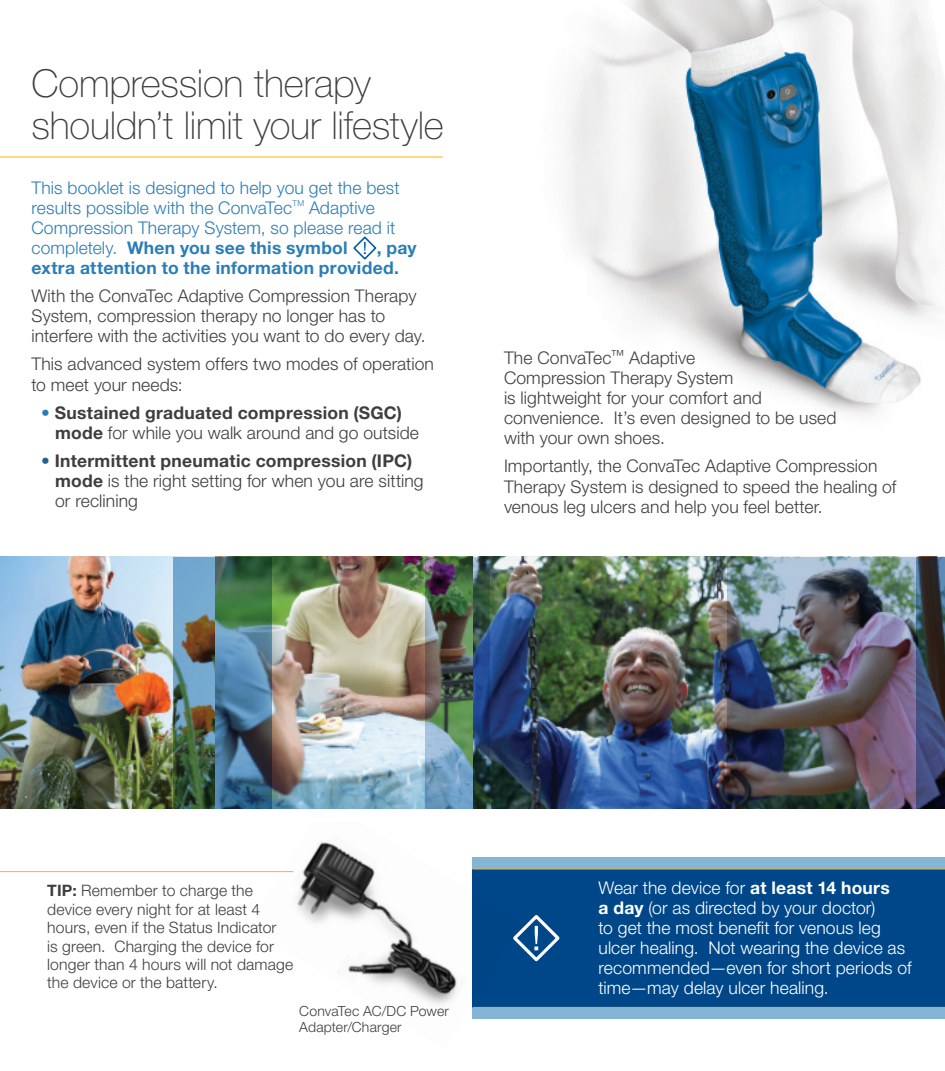
<style>
.page{position:relative;width:945px;height:1071px;background:#fff}
.page>*{position:absolute;margin:0;border:0;box-sizing:border-box;transform-origin:0 0}
.Headline{font:100 38.5px/42px "Helvetica Neue LT Std";letter-spacing:-.005em;color:#3e3e3f}
.Copy{font:300 17.5px/20.1px "Helvetica Neue LT Std";letter-spacing:.005em;color:#3e3e3f}
.Copy-2{font:300 17.5px/20.1px "Helvetica Neue LT Std";letter-spacing:.005em;color:#fff}
.Copy-3{font:300 17.5px/20.1px "Helvetica Neue LT Std";letter-spacing:.005em;color:#2a7eb6}
.Bullets{font:300 17.5px/20.1px "Helvetica Neue LT Std";letter-spacing:.005em;color:#3e3e3f}
.Bullets-2{font:700 17.5px/20.1px "Helvetica Neue LT Std";letter-spacing:.015em;color:#3e3e3f}
.Copy-4{font:700 17.5px/20.1px "Helvetica Neue LT Std";letter-spacing:.015em;color:#2a7eb6}
.Copy-5{font:300 15.75px/18.4px "Helvetica Neue LT Std";letter-spacing:.01em;color:#3e3e3f}
.Copy-6{font:300 14px/15.8px "Helvetica Neue LT Std";letter-spacing:.015em;color:#3e3e3f}
.Copy-7{font:300 8.22px "Helvetica Neue LT Std";color:#2a7eb6}
.s1{font-weight:700}
.s2{font-weight:300;color:#2a7eb6}
.s3{font-weight:300}
.s4{color:#20628f}
</style>
<div class="page">
<img style="left:248px;top:841px;width:275px;height:164px">
<img style="left:567px;top:0;width:376px;height:415px">
<hr style="left:0;top:157px;width:443px;height:1px;background:#faaf18">
<hr style="left:0;top:871px;width:294px;height:1px;background:#faaf18">
<div style="left:472px;top:858px;width:473px;height:161px;background:#85b5d5"></div>
<div style="left:472px;top:869px;width:473px;height:138px;background:#004789"></div>
<hr style="left:472px;top:869px;width:473px;height:1px;background:#faaf18">
<hr style="left:472px;top:1007px;width:473px;height:1px;background:#faaf18">
<img style="left:0;top:557px;width:173px;height:252px">
<img style="left:272px;top:557px;width:455px;height:252px">
<img style="left:173px;top:557px;width:99px;height:252px">
<img style="left:727px;top:557px;width:218px;height:252px">
<img style="left:425px;top:557px;width:65px;height:252px">
<svg style="left:513px;top:915px;width:47px;height:47px"></svg>
<svg style="left:353px;top:236px;width:24px;height:24px"></svg>
<p class="Headline" style="left:32px;top:63px;width:414px">Compression therapy shouldn’t limit your lifestyle</p>
<p class="Copy-3" style="left:32px;top:177px;width:370px">This booklet is designed to help you get the best results possible with the ConvaTec</p>
<p class="Copy-7" style="left:293px;top:198px;width:13px">TM</p>
<p class="Copy-3" style="left:32px;top:197px;width:365px;text-indent:278px">Adaptive<br>Compression Therapy System, so please read it completely. <span class="s1">When you see this symbol</span></p>
<p class="Copy-4" style="left:32px;top:237px;width:387px;text-indent:345px">, pay extra attention to the information provided.</p>
<p class="Copy" style="left:32px;top:286px;width:396px">With the ConvaTec Adaptive Compression Therapy<br>System, compression therapy no longer has to interfere with the activities you want to do every day.</p>
<p class="Copy" style="left:32px;top:354px;width:404px">This advanced system offers two modes of operation to meet your needs:</p>
<p class="Bullets-2" style="left:55px;top:402px;width:365px;text-indent:-14px"><span class="s2">•</span> Sustained graduated compression (SGC) mode <span class="s3">for while you walk around and go outside</span></p>
<p class="Bullets" style="left:55px;top:450px;width:370px;text-indent:-14px"><span class="s4">•</span> <span class="s1">Intermittent pneumatic compression (IPC) mode</span> is the right setting for when you are sitting or reclining</p>
<p class="Copy" style="left:504px;top:347px;width:334px">The ConvaTec<sup>™</sup> Adaptive<br>Compression Therapy System<br>is lightweight for your comfort and convenience. It’s even designed to be used with your own shoes.</p>
<p class="Copy" style="left:504px;top:456px;width:394px">Importantly, the ConvaTec Adaptive Compression<br>Therapy System is designed to speed the healing of venous leg ulcers and help you feel better.</p>
<p class="Copy-5" style="left:47px;top:881px;width:248px"><span class="s1">TIP:</span> Remember to charge the device every night for at least 4 hours, even if the Status Indicator<br>is green. Charging the device for longer than 4 hours will not damage the device or the battery.</p>
<p class="Copy-2" style="left:598px;top:877px;width:315px">Wear the device for <span class="s1">at least 14 hours<br>a day</span> (or as directed by your doctor)<br>to get the most benefit for venous leg ulcer healing. Not wearing the device as recommended—even for short periods of time—may delay ulcer healing.</p>
<p class="Copy-6" style="left:299px;top:1003px;width:151px">ConvaTec AC/DC Power<br>Adapter/Charger</p>
</div>
